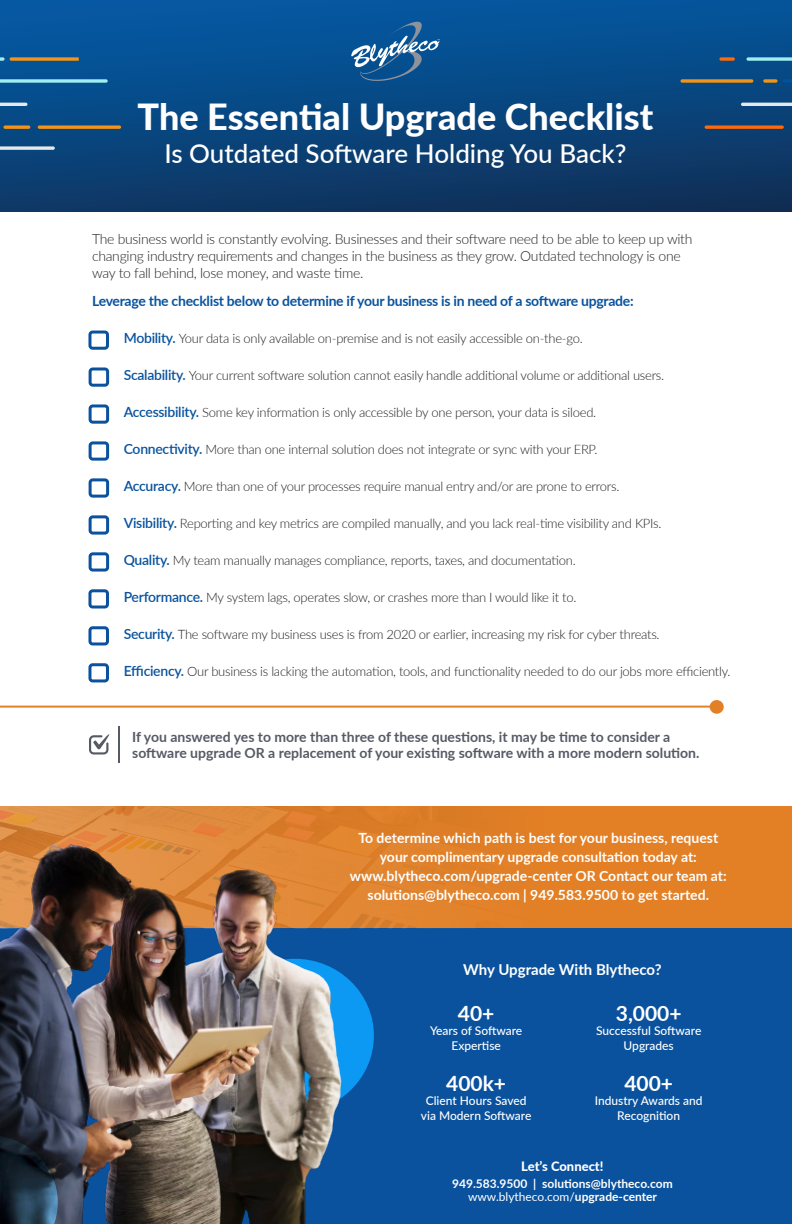
<style>
.page{position:relative;width:792px;height:1224px;background:#fff}
.page>*{position:absolute;margin:0;border:0;box-sizing:border-box;transform-origin:0 0}
.t1{font:800 36px "Lato";color:#fff}
.t2{font:500 26px "Lato";color:#fff}
.t3{font:700 21px "Lato";color:#fff}
.t4{font:700 15px "Lato";color:#fff}
.t5{font:300 14px/17px "Lato";letter-spacing:-.02em;color:#231f20}
.t6{font:700 14px/19px "Lato";color:#fff;text-align:center}
.t7{font:700 14px "Lato";color:#555a64}
.t8{font:700 14px "Lato";letter-spacing:-.02em;color:#09539e}
.t9{font:300 13px "Lato";letter-spacing:-.02em;color:#231f20}
.t10{font:800 13px "Lato";color:#fff}
.t11{font:500 12px/14.4px "Lato";color:#fff;text-align:center}
.t12{font:700 12px "Lato";color:#fff}
.t13{font:12px "Lato";color:#fff}
.s1{font-weight:600;font-size:14px;color:#09539e}
.s2{font-weight:700}
</style>
<div class="page">
<div style="left:0;top:807px;width:792px;height:125px;background:#e38026"></div>
<div style="left:0;top:928px;width:792px;height:296px;background:#0a529e"></div>
<img style="left:0;top:807px;width:445px;height:121px">
<hr style="left:119px;top:726px;width:1px;height:37px;background:#555a64">
<svg style="left:89px;top:734px;width:21px;height:21px"></svg>
<div style="left:0;top:0;width:792px;height:212px;background:linear-gradient(to bottom,#0359a4,#0f345e)"></div>
<svg style="left:747px;top:57px;width:45px;height:4px"></svg>
<svg style="left:719px;top:57px;width:16px;height:4px"></svg>
<svg style="left:741px;top:103px;width:51px;height:3px"></svg>
<svg style="left:705px;top:125px;width:79px;height:4px"></svg>
<svg style="left:783px;top:79px;width:9px;height:4px"></svg>
<svg style="left:681px;top:79px;width:72px;height:4px"></svg>
<svg style="left:763px;top:79px;width:15px;height:4px"></svg>
<svg style="left:351px;top:18px;width:89px;height:65px;background:#2968a0"></svg>
<div style="left:88px;top:331px;width:21px;height:19px;border:3px solid #0a529e;border-radius:3px"></div>
<div style="left:89px;top:367px;width:20px;height:20px;border:3px solid #0a529e;border-radius:3px"></div>
<div style="left:89px;top:404px;width:20px;height:20px;border:3px solid #0a529e;border-radius:3px"></div>
<div style="left:89px;top:441px;width:20px;height:20px;border:3px solid #0a529e;border-radius:3px"></div>
<div style="left:89px;top:478px;width:20px;height:20px;border:3px solid #0a529e;border-radius:3px"></div>
<div style="left:89px;top:515px;width:20px;height:20px;border:3px solid #0a529e;border-radius:3px"></div>
<div style="left:89px;top:552px;width:20px;height:20px;border:3px solid #0a529e;border-radius:3px"></div>
<div style="left:88px;top:589px;width:21px;height:20px;border:3px solid #0a529e;border-radius:3px"></div>
<div style="left:88px;top:626px;width:21px;height:19px;border:3px solid #0a529e;border-radius:3px"></div>
<div style="left:88px;top:663px;width:21px;height:19px;border:3px solid #0a529e;border-radius:3px"></div>
<div style="left:710px;top:700px;width:14px;height:14px;background:#e38026;border-radius:50%"></div>
<svg style="left:0;top:706px;width:710px;height:2px"></svg>
<svg style="left:0;top:57px;width:79px;height:4px"></svg>
<svg style="left:0;top:103px;width:27px;height:3px"></svg>
<svg style="left:0;top:146px;width:55px;height:4px"></svg>
<svg style="left:38px;top:125px;width:83px;height:4px"></svg>
<svg style="left:3px;top:125px;width:27px;height:4px"></svg>
<svg style="left:0;top:79px;width:108px;height:4px"></svg>
<div style="left:216px;top:959px;width:158px;height:154px;background:#0c99f4;border-radius:50%"></div>
<img style="left:0;top:837px;width:346px;height:387px">
<svg style="left:0;top:1135px;width:58px;height:89px;background:#1e2f3d"></svg>
<p class="t1" style="left:138px;top:90px;width:517px">The Essential Upgrade Checklist</p>
<p class="t2" style="left:164px;top:135px;width:464px">Is Outdated Software Holding You Back?</p>
<p class="t5" style="left:92px;top:230px;width:602px">The business world is constantly evolving. Businesses and their software need to be able to keep up with changing industry requirements and changes in the business as they grow. Outdated technology is one way to fall behind, lose money, and waste time.</p>
<p class="t8" style="left:92px;top:291px;width:543px">Leverage the checklist below to determine if your business is in need of a software upgrade:</p>
<p class="t9" style="left:124px;top:329px;width:460px"><span class="s1">Mobility.</span> Your data is only available on-premise and is not easily accessible on-the-go.</p>
<p class="t9" style="left:124px;top:366px;width:542px"><span class="s1">Scalability.</span> Your current software solution cannot easily handle additional volume or additional users.</p>
<p class="t9" style="left:124px;top:403px;width:474px"><span class="s1">Accessibility.</span> Some key information is only accessible by one person, your data is siloed.</p>
<p class="t9" style="left:124px;top:440px;width:475px"><span class="s1">Connectivity.</span> More than one internal solution does not integrate or sync with your ERP.</p>
<p class="t9" style="left:124px;top:477px;width:497px"><span class="s1">Accuracy.</span> More than one of your processes require manual entry and/or are prone to errors.</p>
<p class="t9" style="left:124px;top:514px;width:539px"><span class="s1">Visibility.</span> Reporting and key metrics are compiled manually, and you lack real-time visibility and KPIs.</p>
<p class="t9" style="left:124px;top:551px;width:453px"><span class="s1">Quality.</span> My team manually manages compliance, reports, taxes, and documentation.</p>
<p class="t9" style="left:124px;top:588px;width:454px"><span class="s1">Performance.</span> My system lags, operates slow, or crashes more than I would like it to.</p>
<p class="t9" style="left:124px;top:625px;width:537px"><span class="s1">Security.</span> The software my business uses is from 2020 or earlier, increasing my risk for cyber threats.</p>
<p class="t9" style="left:124px;top:662px;width:608px"><span class="s1">Efficiency.</span> Our business is lacking the automation, tools, and functionality needed to do our jobs more efficiently.</p>
<p class="t7" style="left:132px;top:727px;width:540px">If you answered yes to more than three of these questions, it may be time to consider a</p>
<p class="t7" style="left:132px;top:743px;width:569px">software upgrade OR a replacement of your existing software with a more modern solution.</p>
<p class="t6" style="left:350px;top:827px;width:378px">To determine which path is best for your business, request your complimentary upgrade consultation today at: www.blytheco.com/upgrade-center OR Contact our team at: solutions@blytheco.com | 949.583.9500 to get started.</p>
<p class="t4" style="left:463px;top:959px;width:200px">Why Upgrade With Blytheco?</p>
<p class="t3" style="left:458px;top:998px;width:38px">40+</p>
<p class="t11" style="left:430px;top:1023px;width:94px">Years of Software</p>
<p class="t11" style="left:451px;top:1038px;width:51px">Expertise</p>
<p class="t3" style="left:446px;top:1068px;width:61px">400k+</p>
<p class="t11" style="left:421px;top:1093px;width:112px">Client Hours Saved via Modern Software</p>
<p class="t3" style="left:616px;top:998px;width:67px">3,000+</p>
<p class="t11" style="left:596px;top:1023px;width:107px">Successful Software</p>
<p class="t11" style="left:624px;top:1038px;width:52px">Upgrades</p>
<p class="t3" style="left:624px;top:1068px;width:50px">400+</p>
<p class="t11" style="left:595px;top:1093px;width:109px">Industry Awards and<br>Recognition</p>
<p class="t10" style="left:521px;top:1157px;width:84px">Let’s Connect!</p>
<p class="t12" style="left:452px;top:1175px;width:222px">949.583.9500 | solutions@blytheco.com</p>
<p class="t13" style="left:468px;top:1188px;width:191px">www.blytheco.com/<span class="s2">upgrade-center</span></p>
</div>
